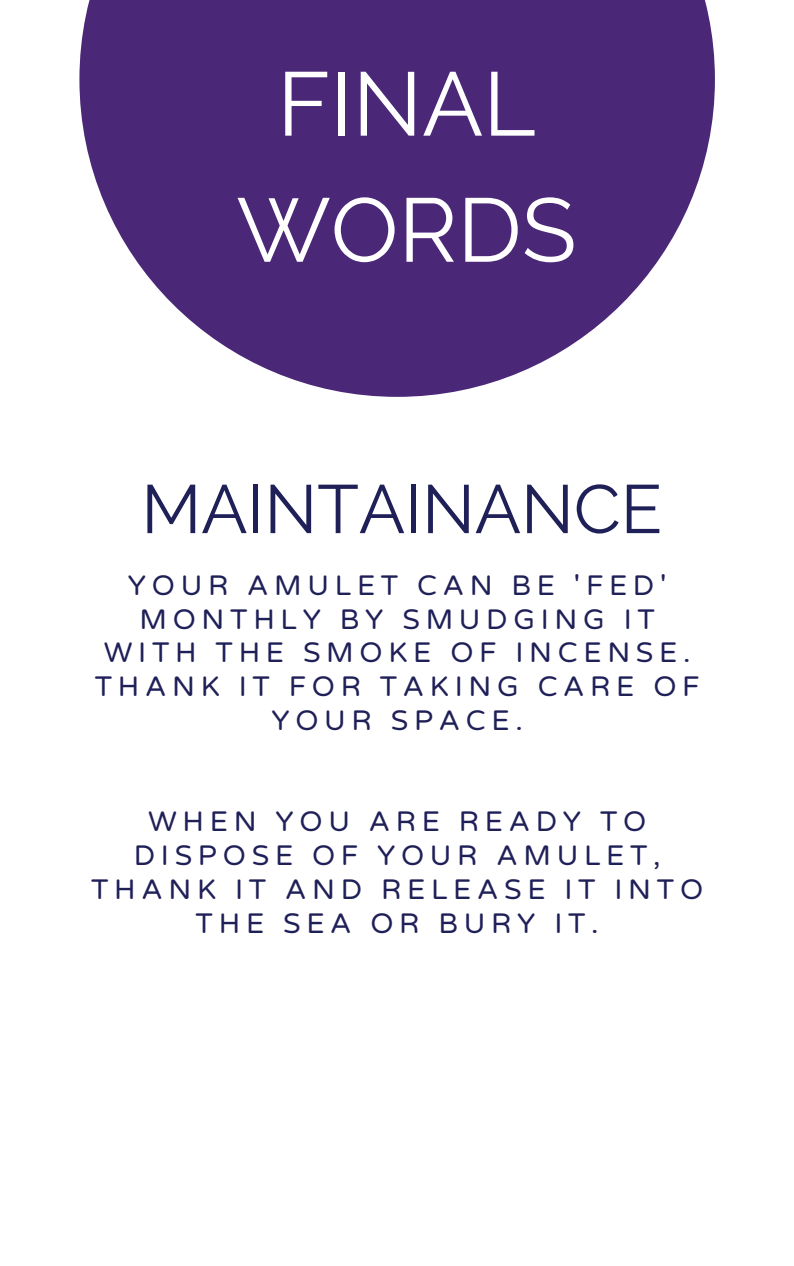
<style>
.page{position:relative;width:794px;height:1266px;background:#fff}
.page>*{position:absolute;margin:0;border:0;box-sizing:border-box;transform-origin:0 0}
.t1{font:90.07px "Raleway";color:#fff}
.t2{font:68.25px "Raleway";color:#202059}
.t3{font:28.5px/33.8px "Varela Round";letter-spacing:.2em;color:#202059;text-align:center}
</style>
<div class="page">
<svg style="left:79px;top:0;width:635px;height:397px;fill:#4a2877"></svg>
<p class="t1" style="left:277px;top:51px;width:260px">FINAL</p>
<p class="t1" style="left:236px;top:177px;width:341px">WORDS</p>
<p class="t2" style="left:141px;top:469px;width:522px">MAINTAINANCE</p>
<p class="t3" style="left:95px;top:569px;width:606px">YOUR AMULET CAN BE 'FED'<br>MONTHLY BY SMUDGING IT<br>WITH THE SMOKE OF INCENSE.<br>THANK IT FOR TAKING CARE OF<br>YOUR SPACE.</p>
<p class="t3" style="left:91px;top:805px;width:613px">WHEN YOU ARE READY TO<br>DISPOSE OF YOUR AMULET,<br>THANK IT AND RELEASE IT INTO<br>THE SEA OR BURY IT.</p>
</div>
